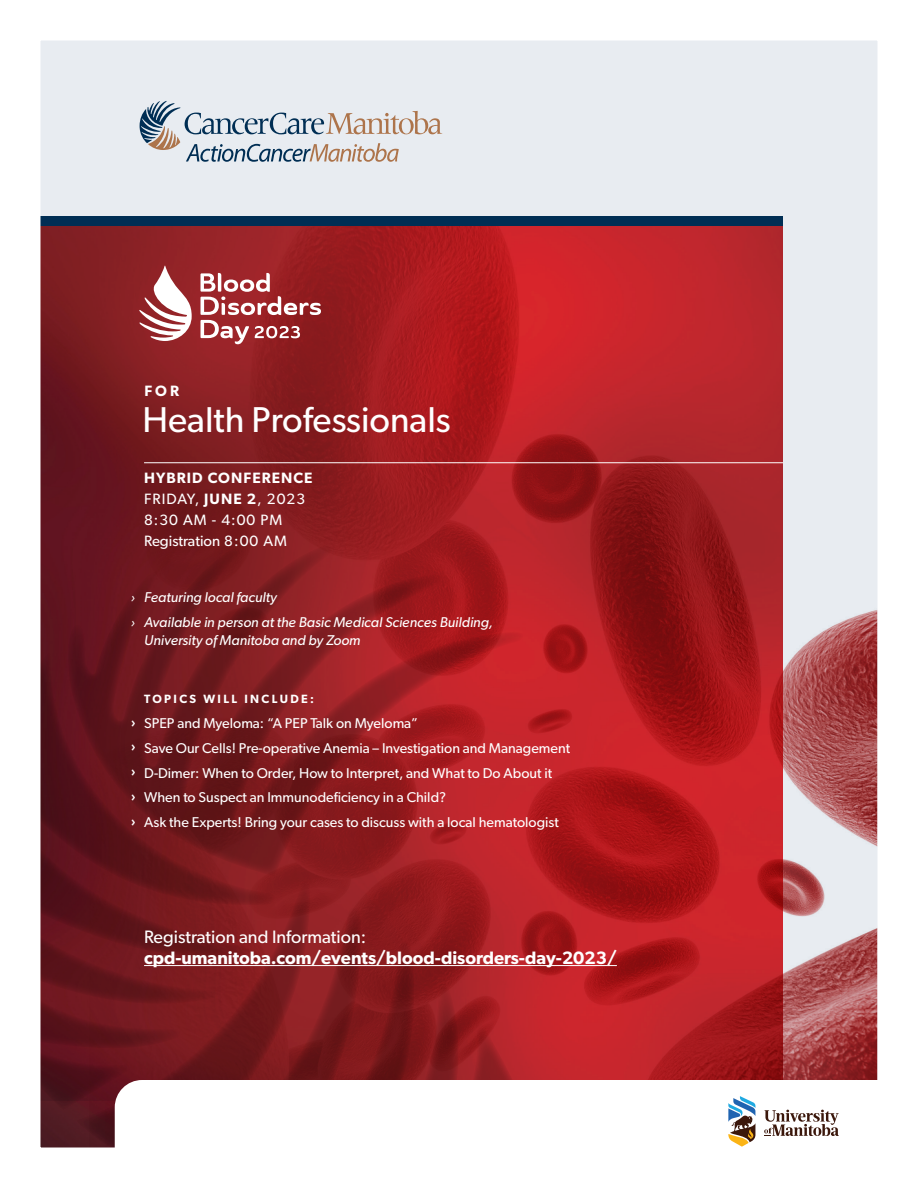
<style>
.page{position:relative;width:918px;height:1188px;background:#fff}
.page>*{position:absolute;margin:0;border:0;box-sizing:border-box;transform-origin:0 0}
.t1{font:36px "Gibson";color:#fff}
.t2{font:600 18px "Gibson";color:#fff}
.t3{font:18px "Gibson";color:#fff}
.t4{font:600 15px/21px "Gibson";letter-spacing:.07em;color:#fff}
.t5{font:15px "Gibson";color:#fff}
.t6{font:14.25px "Gibson";color:#fff}
.t7{font:italic 14.25px/18px "Gibson";color:#fff}
.t8{font:600 12px "Gibson";letter-spacing:.2em;color:#fff}
.s1{font-weight:400}
.s2{font-weight:600}
</style>
<div class="page">
<div style="left:0;top:0;width:918px;height:1101px;background:#e8ecf1"></div>
<img style="left:783px;top:610px;width:94px;height:470px">
<img style="left:41px;top:226px;width:742px;height:921px">
<svg style="left:75px;top:877px;width:446px;height:270px;background:#8b1c1f"></svg>
<svg style="left:41px;top:650px;width:237px;height:460px;background:#6a161c"></svg>
<svg style="left:64px;top:542px;width:459px;height:334px;background:#871b20"></svg>
<div style="left:0;top:217px;width:783px;height:9px;background:#002e54"></div>
<svg style="left:139px;top:101px;width:303px;height:61px"></svg>
<div style="left:0;top:0;width:918px;height:1188px;border:40px solid #fff"></div>
<svg style="left:115px;top:1080px;width:803px;height:108px"></svg>
<svg style="left:764px;top:1110px;width:75px;height:26px"></svg>
<svg style="left:727px;top:1094px;width:30px;height:54px"></svg>
<hr style="left:144px;top:462px;width:639px;height:1px;background:#fff">
<hr style="left:144px;top:965px;width:473px;height:1px;background:#fff">
<svg style="left:139px;top:266px;width:53px;height:75px;background:#be7d7f"></svg>
<svg style="left:201px;top:273px;width:120px;height:71px;background:#b05659"></svg>
<p class="t4" style="left:145px;top:380px;width:36px">FOR</p>
<p class="t1" style="left:143px;top:398px;width:310px">Health Professionals</p>
<p class="t4" style="left:144px;top:467px;width:170px">HYBRID CONFERENCE<br><span class="s1">FRIDAY,</span> JUNE 2<span class="s1">, 2023</span></p>
<p class="t5" style="left:144px;top:511px;width:140px">8:30 AM - 4:00 PM</p>
<p class="t5" style="left:144px;top:532px;width:144px">Registration 8:00 AM</p>
<p class="t7" style="left:131px;top:588px;width:148px">› Featuring local faculty</p>
<p class="t7" style="left:144px;top:612px;width:350px;text-indent:-13px">› Available in person at the Basic Medical Sciences Building,<br>University of Manitoba and by Zoom</p>
<p class="t8" style="left:144px;top:692px;width:172px">TOPICS WILL INCLUDE:</p>
<p class="t6" style="left:131px;top:715px;width:289px"><span class="s2">›</span> SPEP and Myeloma: “A PEP Talk on Myeloma”</p>
<p class="t6" style="left:131px;top:739px;width:441px"><span class="s2">›</span> Save Our Cells! Pre-operative Anemia – Investigation and Management</p>
<p class="t6" style="left:131px;top:764px;width:423px"><span class="s2">›</span> D-Dimer: When to Order, How to Interpret, and What to Do About it</p>
<p class="t6" style="left:131px;top:789px;width:317px"><span class="s2">›</span> When to Suspect an Immunodeficiency in a Child?</p>
<p class="t6" style="left:131px;top:814px;width:430px"><span class="s2">›</span> Ask the Experts! Bring your cases to discuss with a local hematologist</p>
<p class="t3" style="left:144px;top:926px;width:224px">Registration and Information:</p>
<p class="t2" style="left:144px;top:947px;width:474px">cpd-umanitoba.com/events/blood-disorders-day-2023/</p>
</div>
